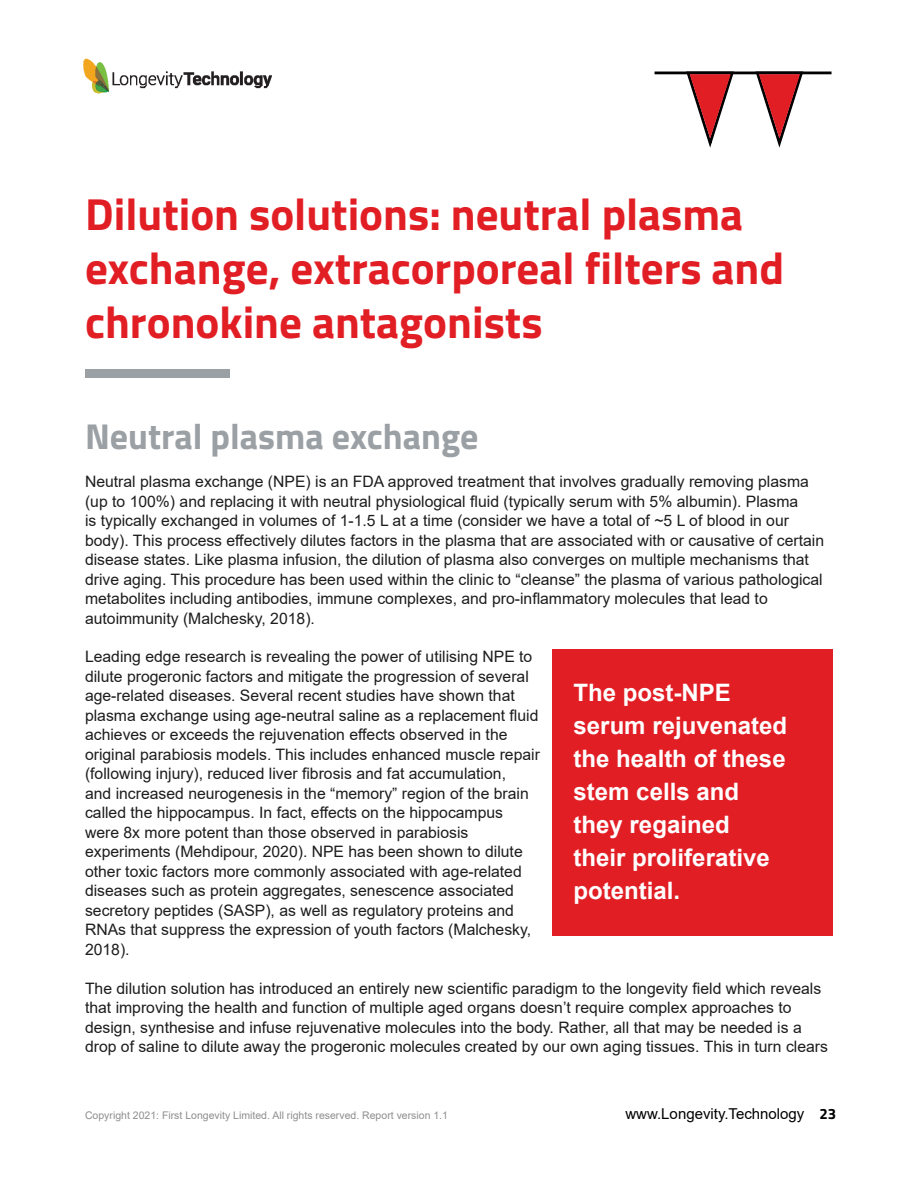
<style>
.page{position:relative;width:918px;height:1188px;background:#fff}
.page>*{position:absolute;margin:0;border:0;box-sizing:border-box;transform-origin:0 0}
.t1{font:700 45px/54px "Titillium Web";color:#e21e25}
.t2{font:700 36px "Titillium Web";color:#9ba0a5}
.t3{font:700 24px/33px "Arial";color:#fff}
.t4{font:15.75px/19.5px "Arial";color:#1d1d1d}
.t5{font:15px "Arial";color:#000}
.t6{font:10.5px "Arial";color:#8e8e8e}
.s1{font-family:"Titillium Web";font-weight:700}
</style>
<div class="page">
<img style="left:83px;top:58px;width:189px;height:35px">
<hr style="left:655px;top:72px;width:177px;height:2px;background:#000">
<svg style="left:684px;top:71px;width:52px;height:77px"></svg>
<svg style="left:754px;top:71px;width:51px;height:77px"></svg>
<div style="left:85px;top:369px;width:145px;height:9px;background:#9ba0a5"></div>
<div style="left:553px;top:650px;width:280px;height:286px;background:#e21e25"></div>
<h1 class="t1" style="left:85px;top:184px;width:701px">Dilution solutions: neutral plasma exchange, extracorporeal filters and chronokine antagonists</h1>
<h2 class="t2" style="left:85px;top:409px;width:395px">Neutral plasma exchange</h2>
<p class="t4" style="left:85px;top:472px;width:741px">Neutral plasma exchange (NPE) is an FDA approved treatment that involves gradually removing plasma (up to 100%) and replacing it with neutral physiological fluid (typically serum with 5% albumin). Plasma<br>is typically exchanged in volumes of 1-1.5 L at a time (consider we have a total of ~5 L of blood in our body). This process effectively dilutes factors in the plasma that are associated with or causative of certain disease states. Like plasma infusion, the dilution of plasma also converges on multiple mechanisms that drive aging. This procedure has been used within the clinic to “cleanse” the plasma of various pathological metabolites including antibodies, immune complexes, and pro-inflammatory molecules that lead to autoimmunity (Malchesky, 2018).</p>
<p class="t4" style="left:85px;top:647px;width:456px">Leading edge research is revealing the power of utilising NPE to dilute progeronic factors and mitigate the progression of several age-related diseases. Several recent studies have shown that plasma exchange using age-neutral saline as a replacement fluid achieves or exceeds the rejuvenation effects observed in the original parabiosis models. This includes enhanced muscle repair (following injury), reduced liver fibrosis and fat accumulation,<br>and increased neurogenesis in the “memory” region of the brain called the hippocampus. In fact, effects on the hippocampus were 8x more potent than those observed in parabiosis experiments (Mehdipour, 2020). NPE has been shown to dilute other toxic factors more commonly associated with age-related diseases such as protein aggregates, senescence associated secretory peptides (SASP), as well as regulatory proteins and RNAs that suppress the expression of youth factors (Malchesky, 2018).</p>
<p class="t4" style="left:85px;top:978px;width:744px">The dilution solution has introduced an entirely new scientific paradigm to the longevity field which reveals that improving the health and function of multiple aged organs doesn’t require complex approaches to design, synthesise and infuse rejuvenative molecules into the body. Rather, all that may be needed is a drop of saline to dilute away the progeronic molecules created by our own aging tissues. This in turn clears</p>
<h3 class="t3" style="left:574px;top:676px;width:215px">The post-NPE serum rejuvenated the health of these stem cells and they regained their proliferative potential.</h3>
<p class="t6" style="left:85px;top:1108px;width:364px">Copyright 2021: First Longevity Limited. All rights reserved. Report version 1.1</p>
<p class="t5" style="left:625px;top:1103px;width:212px">www.Longevity.Technology <span class="s1">23</span></p>
</div>
